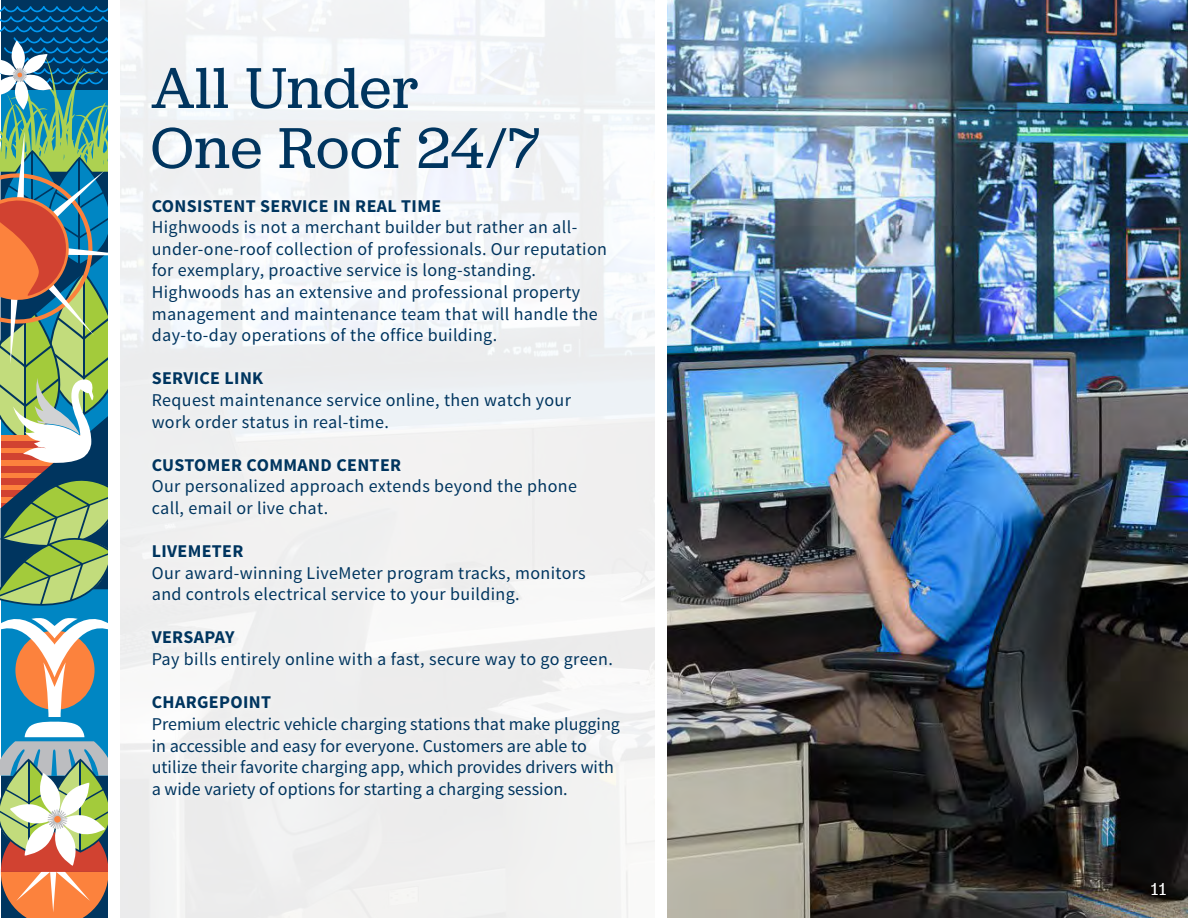
<style>
.page{position:relative;width:1188px;height:918px;background:#fff}
.page>*{position:absolute;margin:0;border:0;box-sizing:border-box;transform-origin:0 0}
.t1{font:60px "Jubilat";letter-spacing:.015em;color:#00355f}
.t2{font:18px/21.6px "Source Sans Pro";letter-spacing:.02em;color:#00355f}
.t3{font:18px/21.6px "Source Sans Pro";color:#00355f}
.t4{font:700 18px "Source Sans Pro";letter-spacing:.02em;color:#00355f}
.t5{font:18px "Jubilat";color:#fff}
</style>
<div class="page">
<div style="left:1px;top:0;width:108px;height:90px;background:#00355f"></div>
<svg style="left:0;top:6px;width:108px;height:912px"></svg>
<img style="left:667px;top:0;width:521px;height:918px">
<div style="left:108px;top:0;width:546px;height:918px;background:#f1f2f3"></div>
<div style="left:143px;top:190px;width:486px;height:618px;background:#fff;opacity:.75"></div>
<p class="t1" style="left:151px;top:50px;width:269px">All Under</p>
<p class="t1" style="left:151px;top:110px;width:390px">One Roof 24/7</p>
<p class="t4" style="left:152px;top:194px;width:291px">CONSISTENT SERVICE IN REAL TIME</p>
<p class="t2" style="left:152px;top:217px;width:457px">Highwoods is not a merchant builder but rather an all&shy;under-one-roof collection of professionals. Our reputation for exemplary, proactive service is long-standing.<br>Highwoods has an extensive and professional property management and maintenance team that will handle the day-to-day operations of the office building.</p>
<p class="t4" style="left:152px;top:367px;width:113px">SERVICE LINK</p>
<p class="t2" style="left:152px;top:389px;width:421px">Request maintenance service online, then watch your work order status in real-time.</p>
<p class="t4" style="left:152px;top:453px;width:251px">CUSTOMER COMMAND CENTER</p>
<p class="t2" style="left:152px;top:476px;width:427px">Our personalized approach extends beyond the phone call, email or live chat.</p>
<p class="t4" style="left:152px;top:540px;width:93px">LIVEMETER</p>
<p class="t2" style="left:152px;top:562px;width:436px">Our award-winning LiveMeter program tracks, monitors and controls electrical service to your building.</p>
<p class="t4" style="left:152px;top:626px;width:84px">VERSAPAY</p>
<p class="t2" style="left:152px;top:649px;width:463px">Pay bills entirely online with a fast, secure way to go green.</p>
<p class="t4" style="left:152px;top:691px;width:121px">CHARGEPOINT</p>
<p class="t3" style="left:152px;top:713px;width:470px">Premium electric vehicle charging stations that make plugging in accessible and easy for everyone. Customers are able to utilize their favorite charging app, which provides drivers with a wide variety of options for starting a charging session.</p>
<p class="t5" style="left:1151px;top:878px;width:17px">11</p>
</div>
